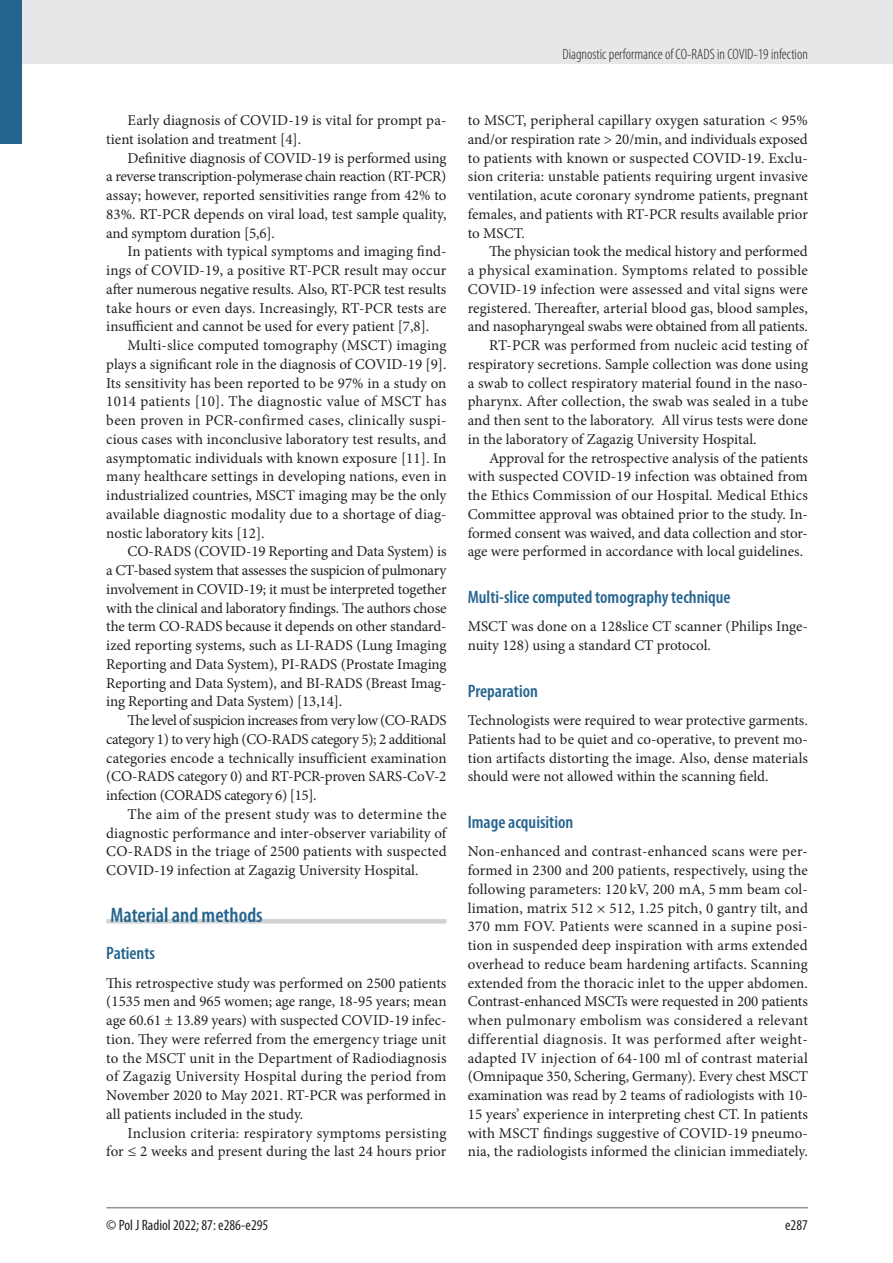
<style>
.page{position:relative;width:893px;height:1263px;background:#fff}
.page>*{position:absolute;margin:0;border:0;box-sizing:border-box;transform-origin:0 0}
.t1{font:600 condensed 21px "Myriad Pro";color:#24648f}
.t2{font:600 condensed 18px "Myriad Pro";color:#24648f}
.t3{font:15px/18.8px "Minion Pro";color:#231f20;text-align:justify}
.t4{font:300 condensed 15px "Myriad Pro";color:#231f20}
.t5{font:15px "Minion Pro";letter-spacing:.02em;color:#231f20}
.t6{font:condensed 15px "Myriad Pro";color:#231f20}
</style>
<div class="page">
<div style="left:0;top:0;width:893px;height:64px;background:#e6e7e9"></div>
<hr style="left:106px;top:1207px;width:702px;height:1px;background:#939598">
<div style="left:0;top:0;width:21px;height:144px;background:#24648f"></div>
<hr style="left:106px;top:919px;width:340px;height:4px;background:#d1d2d4">
<p class="t4" style="left:562px;top:45px;width:247px">Diagnostic performance of CO-RADS in COVID-19 infection</p>
<p class="t3" style="left:106px;top:111px;width:342px;text-indent:21px">Early diagnosis of COVID-19 is vital for prompt pa&shy;tient isolation and treatment [4].</p>
<p class="t3" style="left:106px;top:148px;width:342px;text-indent:21px">Definitive diagnosis of COVID-19 is performed using a reverse transcription-polymerase chain reaction (RT-PCR) assay; however, reported sensitivities range from 42% to 83%. RT-PCR depends on viral load, test sample quality, and symptom duration [5,6].</p>
<p class="t3" style="left:106px;top:242px;width:342px;text-indent:21px">In patients with typical symptoms and imaging find&shy;ings of COVID-19, a positive RT-PCR result may occur after numerous negative results. Also, RT-PCR test results take hours or even days. Increasingly, RT-PCR tests are insufficient and cannot be used for every patient [7,8].</p>
<p class="t3" style="left:106px;top:336px;width:342px;text-indent:21px">Multi-slice computed tomography (MSCT) imaging plays a significant role in the diagnosis of COVID-19 [9].<br>Its sensitivity has been reported to be 97% in a study on 1014 patients [10]. The diagnostic value of MSCT has been proven in PCR-confirmed cases, clinically suspi&shy;cious cases with inconclusive laboratory test results, and asymptomatic individuals with known exposure [11]. In many healthcare settings in developing nations, even in industrialized countries, MSCT imaging may be the only available diagnostic modality due to a shortage of diag&shy;nostic laboratory kits [12].</p>
<p class="t3" style="left:106px;top:542px;width:342px;text-indent:21px">CO-RADS (COVID-19 Reporting and Data System) is a CT-based system that assesses the suspicion of pulmonary involvement in COVID-19; it must be interpreted together with the clinical and laboratory findings. The authors chose the term CO-RADS because it depends on other standard&shy;ized reporting systems, such as LI-RADS (Lung Imaging Reporting and Data System), PI-RADS (Prostate Imaging Reporting and Data System), and BI-RADS (Breast Imag&shy;ing Reporting and Data System) [13,14].</p>
<p class="t3" style="left:106px;top:711px;width:342px;text-indent:21px">The level of suspicion increases from very low (CO-RADS category 1) to very high (CO-RADS category 5); 2 additional categories encode a technically insufficient examination (CO-RADS category 0) and RT-PCR-proven SARS-CoV-2 infection (CORADS category 6) [15].</p>
<p class="t3" style="left:106px;top:805px;width:342px;text-indent:21px">The aim of the present study was to determine the diagnostic performance and inter-observer variability of CO-RADS in the triage of 2500 patients with suspected COVID-19 infection at Zagazig University Hospital.</p>
<h1 class="t1" style="left:111px;top:902px;width:154px">Material and methods</h1>
<p class="t2" style="left:106px;top:942px;width:50px">Patients</p>
<p class="t3" style="left:106px;top:973px;width:342px">This retrospective study was performed on 2500 patients (1535 men and 965 women; age range, 18-95 years; mean age 60.61 ± 13.89 years) with suspected COVID-19 infec&shy;tion. They were referred from the emergency triage unit to the MSCT unit in the Department of Radiodiagnosis of Zagazig University Hospital during the period from November 2020 to May 2021. RT-PCR was performed in all patients included in the study.</p>
<p class="t3" style="left:106px;top:1123px;width:342px;text-align:right">Inclusion criteria: respiratory symptoms persisting for ≤ 2 weeks and present during the last 24 hours prior</p>
<p class="t3" style="left:468px;top:111px;width:342px">to MSCT, peripheral capillary oxygen saturation &lt; 95% and/or respiration rate &gt; 20/min, and individuals exposed to patients with known or suspected COVID-19. Exclu&shy;sion criteria: unstable patients requiring urgent invasive ventilation, acute coronary syndrome patients, pregnant females, and patients with RT-PCR results available prior to MSCT.</p>
<p class="t3" style="left:489px;top:242px;width:320px">The physician took the medical history and performed</p>
<p class="t5" style="left:468px;top:260px;width:342px">a physical examination. Symptoms related to possible</p>
<p class="t3" style="left:468px;top:280px;width:342px">COVID-19 infection were assessed and vital signs were</p>
<p class="t3" style="left:468px;top:298px;width:342px">registered. Thereafter, arterial blood gas, blood samples,</p>
<p class="t3" style="left:468px;top:317px;width:342px">and nasopharyngeal swabs were obtained from all patients.</p>
<p class="t3" style="left:489px;top:336px;width:320px">RT-PCR was performed from nucleic acid testing of</p>
<p class="t3" style="left:468px;top:355px;width:342px">respiratory secretions. Sample collection was done using</p>
<p class="t3" style="left:468px;top:373px;width:342px">a swab to collect respiratory material found in the naso-</p>
<p class="t3" style="left:468px;top:392px;width:342px">pharynx. After collection, the swab was sealed in a tube</p>
<p class="t3" style="left:468px;top:411px;width:342px">and then sent to the laboratory. All virus tests were done</p>
<p class="t3" style="left:468px;top:430px;width:290px">in the laboratory of Zagazig University Hospital.</p>
<p class="t3" style="left:489px;top:448px;width:320px">Approval for the retrospective analysis of the patients</p>
<p class="t3" style="left:468px;top:467px;width:342px">with suspected COVID-19 infection was obtained from</p>
<p class="t3" style="left:468px;top:486px;width:342px">the Ethics Commission of our Hospital. Medical Ethics</p>
<p class="t3" style="left:468px;top:505px;width:342px">Committee approval was obtained prior to the study. In-</p>
<p class="t3" style="left:468px;top:523px;width:342px">formed consent was waived, and data collection and stor-</p>
<p class="t3" style="left:468px;top:542px;width:337px">age were performed in accordance with local guidelines.</p>
<p class="t2" style="left:468px;top:586px;width:264px">Multi-slice computed tomography technique</p>
<p class="t3" style="left:468px;top:617px;width:342px">MSCT was done on a 128slice CT scanner (Philips Inge&shy;nuity 128) using a standard CT protocol.</p>
<p class="t2" style="left:468px;top:679px;width:72px">Preparation</p>
<p class="t3" style="left:468px;top:711px;width:342px">Technologists were required to wear protective garments.<br>Patients had to be quiet and co-operative, to prevent mo&shy;tion artifacts distorting the image. Also, dense materials should were not allowed within the scanning field.</p>
<p class="t2" style="left:468px;top:811px;width:107px">Image acquisition</p>
<p class="t3" style="left:468px;top:842px;width:342px">Non-enhanced and contrast-enhanced scans were per&shy;formed in 2300 and 200 patients, respectively, using the following parameters: 120 kV, 200 mA, 5 mm beam col&shy;limation, matrix 512 × 512, 1.25 pitch, 0 gantry tilt, and 370 mm FOV. Patients were scanned in a supine posi&shy;tion in suspended deep inspiration with arms extended overhead to reduce beam hardening artifacts. Scanning extended from the thoracic inlet to the upper abdomen.<br>Contrast-enhanced MSCTs were requested in 200 patients when pulmonary embolism was considered a relevant differential diagnosis. It was performed after weight&shy;adapted IV injection of 64-100 ml of contrast material (Omnipaque 350, Schering, Germany). Every chest MSCT examination was read by 2 teams of radiologists with 10- 15 years’ experience in interpreting chest CT. In patients with MSCT findings suggestive of COVID-19 pneumo&shy;nia, the radiologists informed the clinician immediately.</p>
<p class="t6" style="left:106px;top:1216px;width:164px">© Pol J Radiol 2022; 87: e286-e295</p>
<p class="t6" style="left:785px;top:1216px;width:24px">e287</p>
</div>
